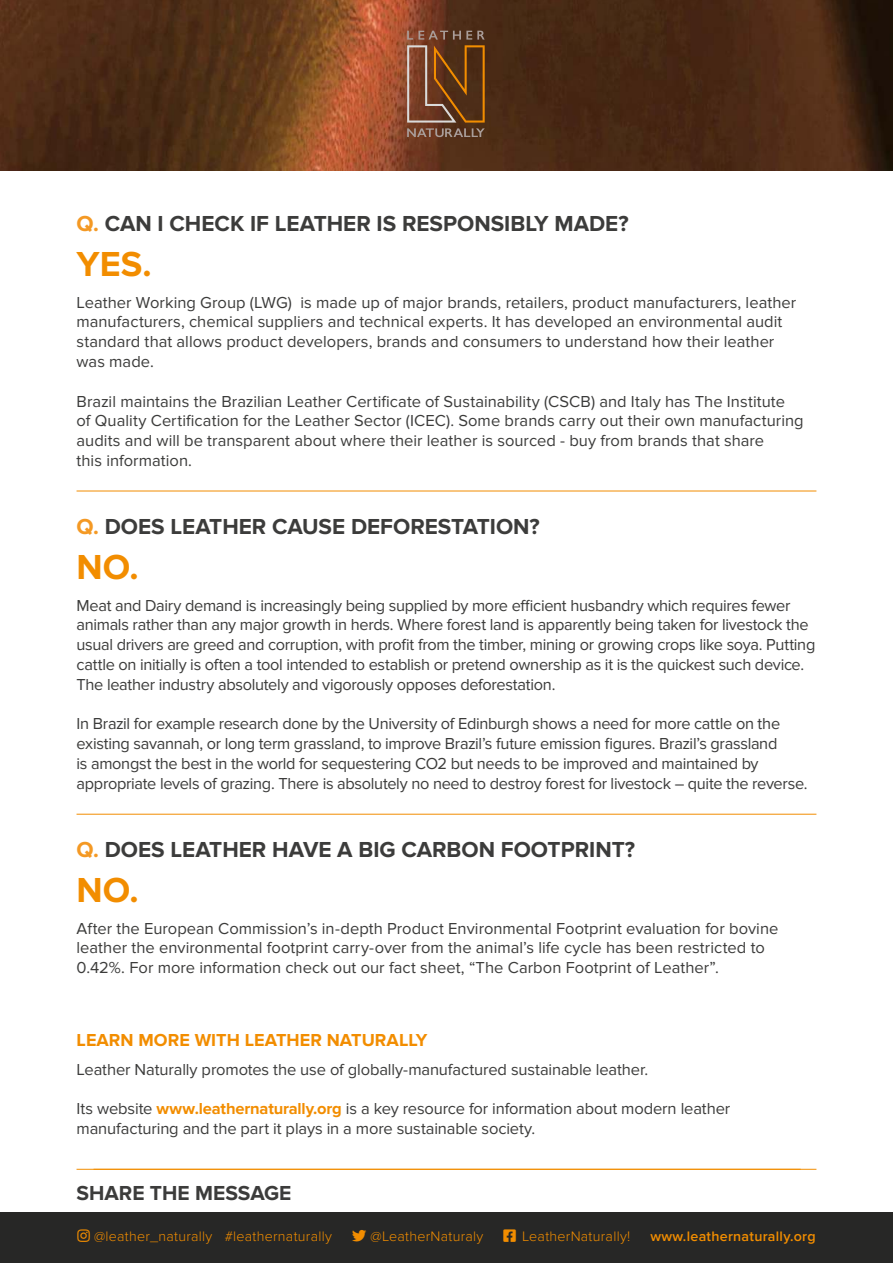
<style>
.page{position:relative;width:893px;height:1263px;background:#fff}
.page>*{position:absolute;margin:0;border:0;box-sizing:border-box;transform-origin:0 0}
.t1{font:700 36px "Proxima Nova";color:#f28d00}
.t2{font:700 22.5px "Proxima Nova";color:#3c3c3b}
.t3{font:700 21px "Proxima Nova";color:#3c3c3b}
.t4{font:700 18px "Proxima Nova";letter-spacing:.005em;color:#f28d00}
.t5{font:16.5px/19.8px "Proxima Nova";letter-spacing:-.01em;color:#3c3c3b}
.t6{font:300 14.25px "Proxima Nova";letter-spacing:.02em;color:#f28d00}
.t7{font:600 14.25px "Proxima Nova";letter-spacing:.02em;color:#f28d00}
.s1{color:#f49924}
.s2{font-weight:700;color:#f28d00}
</style>
<div class="page">
<img style="left:0;top:0;width:893px;height:170px">
<svg style="left:407px;top:31px;width:78px;height:106px;background:#75492c"></svg>
<div style="left:0;top:1213px;width:893px;height:50px;background:#272726"></div>
<hr style="left:77px;top:1169px;width:739px;height:1px;background:#f28d00">
<hr style="left:77px;top:491px;width:739px;height:1px;background:#f28d00">
<hr style="left:77px;top:814px;width:739px;height:1px;background:#f28d00">
<h2 class="t2" style="left:77px;top:214px;width:554px"><span class="s1">Q.</span> CAN I CHECK IF LEATHER IS RESPONSIBLY MADE?</h2>
<h1 class="t1" style="left:77px;top:249px;width:77px">YES.</h1>
<p class="t5" style="left:77px;top:293px;width:721px">Leather Working Group (LWG) is made up of major brands, retailers, product manufacturers, leather manufacturers, chemical suppliers and technical experts. It has developed an environmental audit standard that allows product developers, brands and consumers to understand how their leather was made.</p>
<p class="t5" style="left:77px;top:391px;width:729px">Brazil maintains the Brazilian Leather Certificate of Sustainability (CSCB) and Italy has The Institute<br>of Quality Certification for the Leather Sector (ICEC). Some brands carry out their own manufacturing audits and will be transparent about where their leather is sourced - buy from brands that share<br>this information.</p>
<h2 class="t2" style="left:77px;top:517px;width:465px"><span class="s1">Q.</span> DOES LEATHER CAUSE DEFORESTATION?</h2>
<h1 class="t1" style="left:77px;top:552px;width:64px">NO.</h1>
<p class="t5" style="left:77px;top:595px;width:740px">Meat and Dairy demand is increasingly being supplied by more efficient husbandry which requires fewer animals rather than any major growth in herds. Where forest land is apparently being taken for livestock the usual drivers are greed and corruption, with profit from the timber, mining or growing crops like soya. Putting cattle on initially is often a tool intended to establish or pretend ownership as it is the quickest such device.<br>The leather industry absolutely and vigorously opposes deforestation.</p>
<p class="t5" style="left:77px;top:714px;width:732px">In Brazil for example research done by the University of Edinburgh shows a need for more cattle on the existing savannah, or long term grassland, to improve Brazil’s future emission figures. Brazil’s grassland<br>is amongst the best in the world for sequestering CO2 but needs to be improved and maintained by appropriate levels of grazing. There is absolutely no need to destroy forest for livestock – quite the reverse.</p>
<h2 class="t2" style="left:77px;top:840px;width:560px"><span class="s1">Q.</span> DOES LEATHER HAVE A BIG CARBON FOOTPRINT?</h2>
<h1 class="t1" style="left:77px;top:875px;width:64px">NO.</h1>
<p class="t5" style="left:77px;top:919px;width:703px">After the European Commission’s in-depth Product Environmental Footprint evaluation for bovine leather the environmental footprint carry-over from the animal’s life cycle has been restricted to<br>0.42%. For more information check out our fact sheet, “The Carbon Footprint of Leather”.</p>
<p class="t4" style="left:77px;top:1033px;width:352px">LEARN MORE WITH LEATHER NATURALLY</p>
<p class="t5" style="left:77px;top:1059px;width:573px">Leather Naturally promotes the use of globally-manufactured sustainable leather.</p>
<p class="t5" style="left:77px;top:1099px;width:655px">Its website <span class="s2">www.leathernaturally.org</span> is a key resource for information about modern leather manufacturing and the part it plays in a more sustainable society.</p>
<p class="t3" style="left:77px;top:1184px;width:216px">SHARE THE MESSAGE</p>
<p class="t6" style="left:94px;top:1230px;width:239px">@leather_naturally #leathernaturally</p>
<p class="t6" style="left:371px;top:1230px;width:114px">@LeatherNaturaly</p>
<p class="t6" style="left:504px;top:1230px;width:128px">□□❑◆ LeatherNaturally!</p>
<p class="t7" style="left:650px;top:1230px;width:167px">www.leathernaturally.org</p>
</div>
